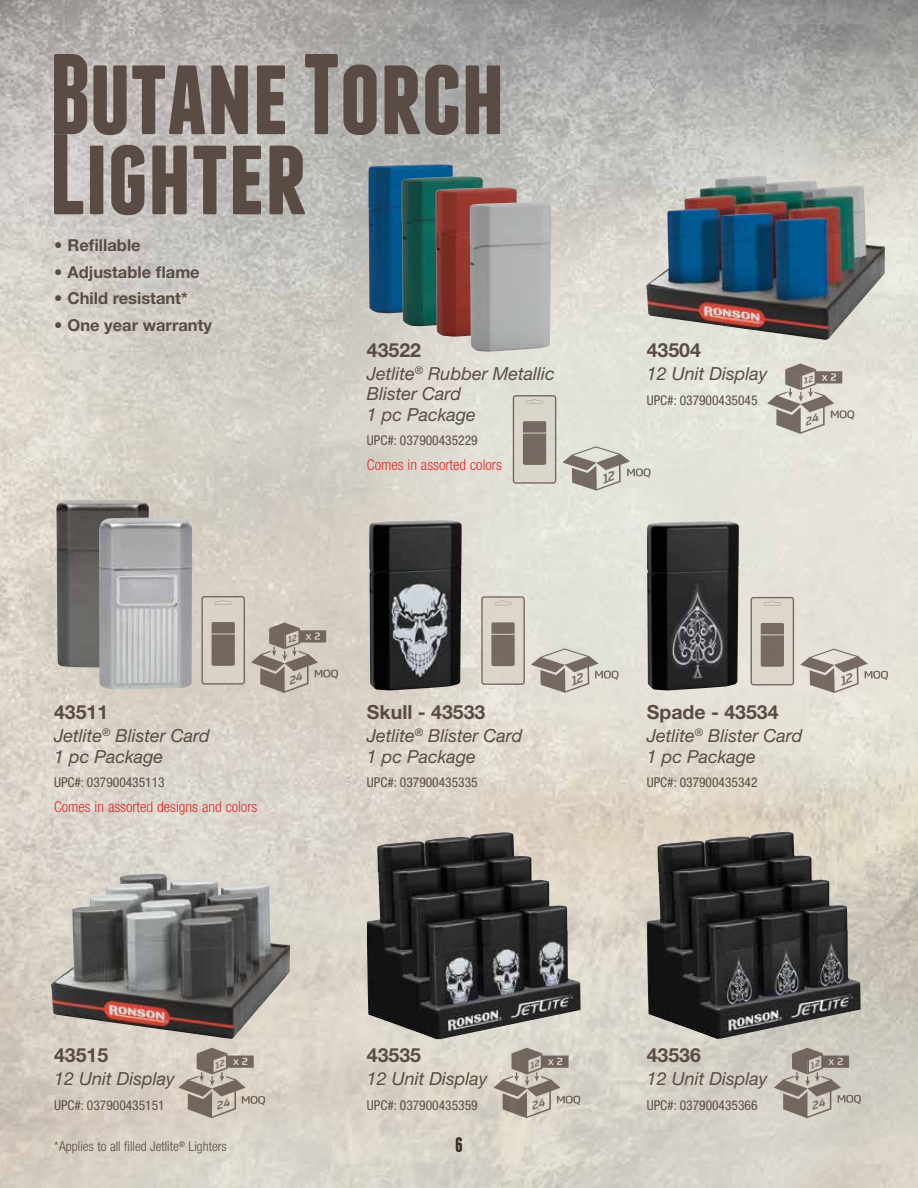
<style>
.page{position:relative;width:918px;height:1188px;background:#fff}
.page>*{position:absolute;margin:0;border:0;box-sizing:border-box;transform-origin:0 0}
.t1{font:700 21px "Franchise Free";color:#392b24}
.t2{font:700 19.5px "Helvetica Neue";color:#5a4c45}
.t3{font:italic 18px/20.2px "Helvetica Neue";color:#5a4c45}
.t4{font:700 16.5px "Helvetica Neue";color:#5a4c45}
.t5{font:300 condensed 15px "Helvetica Neue";color:#e12827}
.t6{font:condensed 13.5px "Helvetica Neue";color:#5a4c45}
.t7{font:300 condensed 13.5px "Helvetica Neue";color:#5a4c45}
</style>
<div class="page">
<img style="left:0;top:0;width:918px;height:1188px">
<img style="left:56px;top:499px;width:93px;height:169px">
<img style="left:51px;top:873px;width:239px;height:166px">
<img style="left:647px;top:521px;width:92px;height:169px">
<img style="left:647px;top:832px;width:214px;height:207px">
<img style="left:367px;top:832px;width:214px;height:207px">
<img style="left:369px;top:520px;width:93px;height:170px">
<img style="left:368px;top:164px;width:85px;height:150px">
<img style="left:402px;top:176px;width:81px;height:150px">
<img style="left:436px;top:187px;width:81px;height:150px">
<img style="left:646px;top:176px;width:239px;height:164px">
<svg style="left:93px;top:65px;width:112px;height:70px;background:#827772"></svg>
<svg style="left:211px;top:65px;width:37px;height:69px;background:#6c5f59"></svg>
<svg style="left:257px;top:65px;width:28px;height:69px;background:#716660"></svg>
<svg style="left:305px;top:54px;width:72px;height:81px;background:#807973"></svg>
<svg style="left:385px;top:65px;width:73px;height:70px;background:#736a64"></svg>
<svg style="left:466px;top:65px;width:34px;height:69px;background:#695e58"></svg>
<svg style="left:54px;top:54px;width:33px;height:160px;background:#807570"></svg>
<div style="left:90px;top:146px;width:13px;height:68px;background:#5a4c45;border-radius:2px"></div>
<svg style="left:111px;top:145px;width:33px;height:70px;background:#736761"></svg>
<svg style="left:152px;top:146px;width:35px;height:68px;background:#6e625c"></svg>
<svg style="left:193px;top:146px;width:33px;height:68px;background:#8b827d"></svg>
<svg style="left:233px;top:146px;width:28px;height:68px;background:#70655f"></svg>
<svg style="left:270px;top:146px;width:35px;height:68px;background:#6f645d"></svg>
<img style="left:470px;top:202px;width:81px;height:150px">
<svg style="left:481px;top:596px;width:44px;height:89px;background:#b8b0a6"></svg>
<svg style="left:751px;top:597px;width:43px;height:88px;background:#b9b1a7"></svg>
<svg style="left:201px;top:596px;width:44px;height:89px;background:#b5aca2"></svg>
<svg style="left:513px;top:395px;width:43px;height:89px;background:#b8b0a7"></svg>
<img style="left:99px;top:517px;width:93px;height:173px">
<svg style="left:774px;top:1048px;width:87px;height:70px;background:#b2aba2"></svg>
<svg style="left:493px;top:1048px;width:87px;height:70px;background:#b8b0a6"></svg>
<svg style="left:178px;top:1048px;width:87px;height:70px;background:#b8aea4"></svg>
<svg style="left:531px;top:648px;width:88px;height:45px;background:#c2bdb4"></svg>
<svg style="left:800px;top:649px;width:88px;height:44px;background:#c5beb6"></svg>
<svg style="left:251px;top:623px;width:87px;height:70px;background:#b5aca2"></svg>
<svg style="left:767px;top:364px;width:87px;height:70px;background:#c0bbb2"></svg>
<svg style="left:562px;top:446px;width:89px;height:45px;background:#c2c1b6"></svg>
<p class="t4" style="left:54px;top:235px;width:88px">• Refillable</p>
<p class="t4" style="left:54px;top:262px;width:147px">• Adjustable flame</p>
<p class="t4" style="left:54px;top:288px;width:135px">• Child resistant*</p>
<p class="t4" style="left:54px;top:315px;width:160px">• One year warranty</p>
<p class="t2" style="left:54px;top:700px;width:56px">43511</p>
<p class="t3" style="left:54px;top:725px;width:157px">Jetlite<sup>®</sup> Blister Card<br>1 pc Package</p>
<p class="t6" style="left:54px;top:775px;width:112px">UPC#: 037900435113</p>
<p class="t5" style="left:54px;top:798px;width:205px">Comes in assorted designs and colors</p>
<p class="t2" style="left:54px;top:1043px;width:56px">43515</p>
<p class="t3" style="left:54px;top:1068px;width:122px">12 Unit Display</p>
<p class="t6" style="left:54px;top:1097px;width:112px">UPC#: 037900435151</p>
<p class="t7" style="left:54px;top:1139px;width:174px">*Applies to all filled Jetlite<sup>®</sup> Lighters</p>
<p class="t2" style="left:367px;top:338px;width:56px">43522</p>
<p class="t3" style="left:367px;top:363px;width:189px">Jetlite<sup>®</sup> Rubber Metallic<br>Blister Card<br>1 pc Package</p>
<p class="t6" style="left:367px;top:433px;width:112px">UPC#: 037900435229</p>
<p class="t5" style="left:367px;top:456px;width:136px">Comes in assorted colors</p>
<p class="t2" style="left:647px;top:338px;width:56px">43504</p>
<p class="t3" style="left:647px;top:363px;width:122px">12 Unit Display</p>
<p class="t6" style="left:647px;top:392px;width:112px">UPC#: 037900435045</p>
<p class="t2" style="left:367px;top:700px;width:120px">Skull - 43533</p>
<p class="t3" style="left:367px;top:725px;width:157px">Jetlite<sup>®</sup> Blister Card<br>1 pc Package</p>
<p class="t6" style="left:367px;top:775px;width:112px">UPC#: 037900435335</p>
<p class="t2" style="left:647px;top:700px;width:133px">Spade - 43534</p>
<p class="t3" style="left:647px;top:725px;width:157px">Jetlite<sup>®</sup> Blister Card<br>1 pc Package</p>
<p class="t6" style="left:647px;top:775px;width:112px">UPC#: 037900435342</p>
<p class="t2" style="left:367px;top:1043px;width:56px">43535</p>
<p class="t3" style="left:367px;top:1068px;width:122px">12 Unit Display</p>
<p class="t6" style="left:367px;top:1097px;width:112px">UPC#: 037900435359</p>
<p class="t1" style="left:455px;top:1135px;width:9px">6</p>
<p class="t2" style="left:647px;top:1043px;width:56px">43536</p>
<p class="t3" style="left:647px;top:1068px;width:122px">12 Unit Display</p>
<p class="t6" style="left:647px;top:1097px;width:112px">UPC#: 037900435366</p>
</div>
